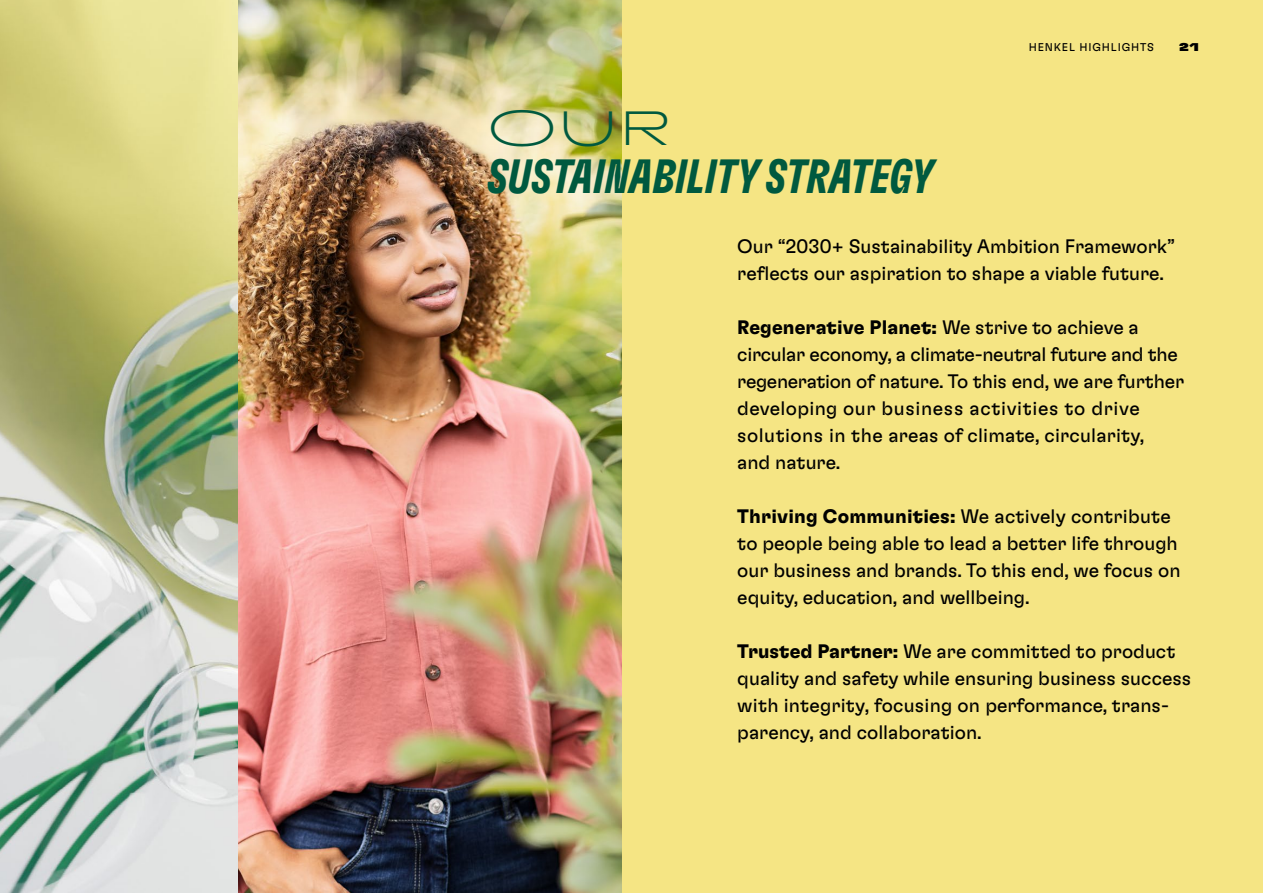
<style>
.page{position:relative;width:1263px;height:893px;background:#fff}
.page>*{position:absolute;margin:0;border:0;box-sizing:border-box;transform-origin:0 0}
.t1{font:48px "Henkel GT Flexa Cm Bd It";color:#00593f}
.t2{font:48px "Henkel GT Flexa X Exp Th";color:#00593f}
.t3{font:19.5px/27px "Henkel GT Flexa";color:#000}
.t4{font:11.25px "Henkel GT Flexa";letter-spacing:.075em;color:#000}
.t5{font:11.25px "Henkel GT Flexa Exp Bl";color:#000}
.s1{font-weight:700}
</style>
<div class="page">
<div style="left:587px;top:0;width:676px;height:893px;background:#f5e584"></div>
<img style="left:237px;top:0;width:385px;height:893px">
<img style="left:0;top:0;width:237px;height:893px">
<h1 class="t2" style="left:487px;top:99px;width:186px">OUR</h1>
<h1 class="t1" style="left:487px;top:147px;width:448px">SUSTAINABILITY STRATEGY</h1>
<p class="t4" style="left:1029px;top:40px;width:127px">HENKEL HIGHLIGHTS</p>
<p class="t5" style="left:1179px;top:40px;width:22px">21</p>
<p class="t3" style="left:737px;top:231px;width:439px">Our “2030+ Sustainability Ambition Framework” reflects our aspiration to shape a viable future.</p>
<p class="t3" style="left:737px;top:312px;width:448px"><span class="s1">Regenerative Planet:</span> We strive to achieve a circular economy, a climate-neutral future and the regeneration of nature. To this end, we are further developing our business activities to drive solutions in the areas of climate, circularity,<br>and nature.</p>
<p class="t3" style="left:737px;top:502px;width:445px"><span class="s1">Thriving Communities:</span> We actively contribute to people being able to lead a better life through our business and brands. To this end, we focus on equity, education, and wellbeing.</p>
<p class="t3" style="left:737px;top:637px;width:456px"><span class="s1">Trusted Partner:</span> We are committed to product quality and safety while ensuring business success with integrity, focusing on performance, trans&shy;parency, and collaboration.</p>
</div>
